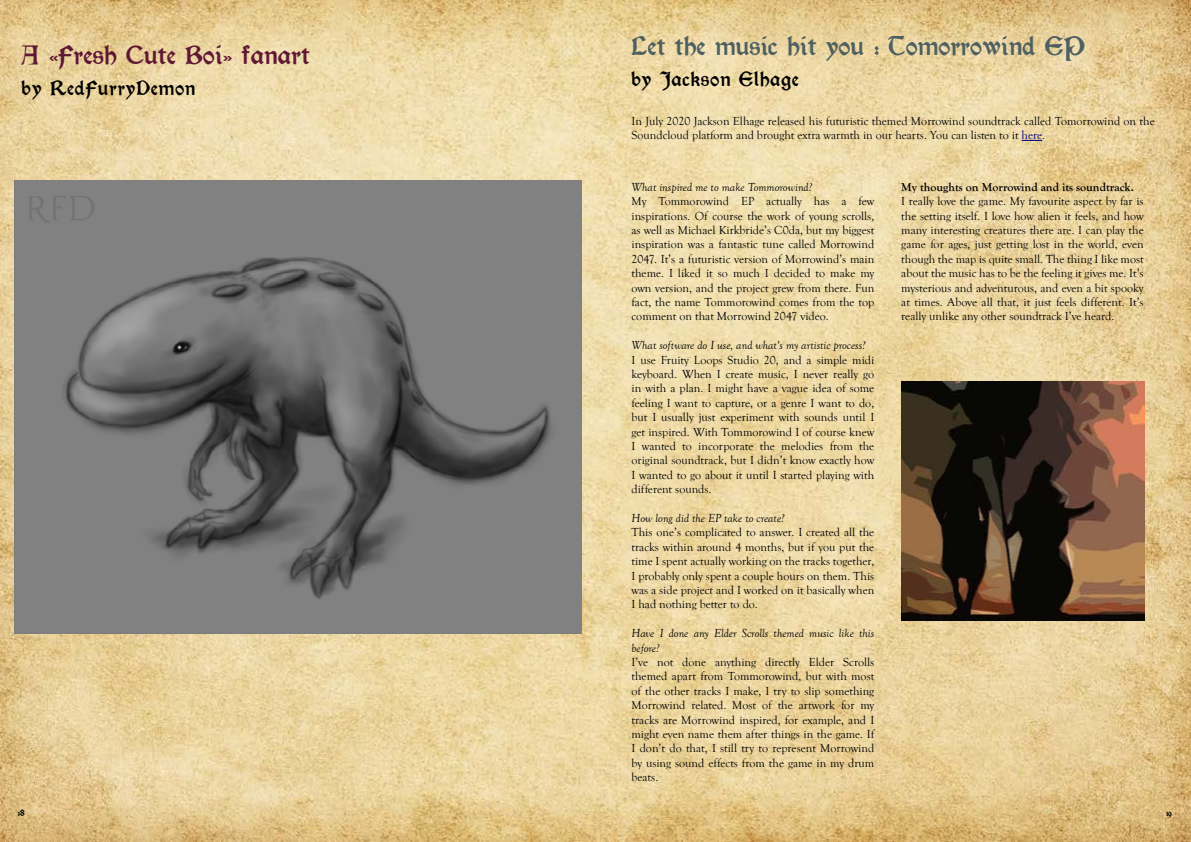
<style>
.page{position:relative;width:1191px;height:842px;background:#fff}
.page>*{position:absolute;margin:0;border:0;box-sizing:border-box;transform-origin:0 0}
.t1{font:900 29px "Morris Roman Alternate";color:#4e6060}
.t2{font:900 29px "Morris Roman Alternate";color:#601835}
.t3{font:900 22.4px "Morris Roman Alternate";letter-spacing:.03em;color:#000}
.t4{font:12px/14.4px "Goudy Old Style T";color:#000;text-align:justify}
.t5{font:italic 12px/14.4px "Goudy Old Style T";color:#000}
.t6{font:700 12px "Goudy Old Style T";color:#000}
.t7{font:900 10px "Morris Roman Alternate";color:#000}
.s1{color:#000080}
</style>
<div class="page">
<img style="left:0;top:0;width:1191px;height:842px">
<svg style="left:1021px;top:140px;width:21px;height:1px"></svg>
<img style="left:901px;top:382px;width:243px;height:239px">
<img style="left:15px;top:180px;width:566px;height:453px">
<h1 class="t2" style="left:22px;top:39px;width:290px">A «Fresh Cute Boi» fanart</h1>
<h2 class="t3" style="left:22px;top:75px;width:175px">by RedFurryDemon</h2>
<h1 class="t1" style="left:631px;top:30px;width:456px">Let the music hit you : Tomorrowind EP</h1>
<h2 class="t3" style="left:631px;top:67px;width:169px">by Jackson Elhage</h2>
<p class="t4" style="left:631px;top:114px;width:525px">In July 2020 Jackson Elhage released his futuristic themed Morrowind soundtrack called Tomorrowind on the<br>Soundcloud platform and brought extra warmth in our hearts. You can listen to it <span class="s1">here</span>.</p>
<p class="t5" style="left:631px;top:180px;width:182px">What inspired me to make Tommorowind?</p>
<p class="t4" style="left:631px;top:194px;width:244px">My Tommorowind EP actually has a few inspirations. Of course the work of young scrolls, as well as Michael Kirkbride’s C0da, but my biggest inspiration was a fantastic tune called Morrowind 2047. It’s a futuristic version of Morrowind’s main theme. I liked it so much I decided to make my own version, and the project grew from there. Fun fact, the name Tommorowind comes from the top comment on that Morrowind 2047 video.</p>
<p class="t5" style="left:631px;top:338px;width:236px">What software do I use, and what’s my artistic process?</p>
<p class="t4" style="left:631px;top:353px;width:244px">I use Fruity Loops Studio 20, and a simple midi keyboard. When I create music, I never really go in with a plan. I might have a vague idea of some feeling I want to capture, or a genre I want to do, but I usually just experiment with sounds until I get inspired. With Tommorowind I of course knew I wanted to incorporate the melodies from the original soundtrack, but I didn’t know exactly how I wanted to go about it until I started playing with different sounds.</p>
<p class="t5" style="left:631px;top:511px;width:155px">How long did the EP take to create?</p>
<p class="t4" style="left:631px;top:525px;width:244px">This one’s complicated to answer. I created all the tracks within around 4 months, but if you put the time I spent actually working on the tracks together, I probably only spent a couple hours on them. This was a side project and I worked on it basically when I had nothing better to do.</p>
<p class="t5" style="left:631px;top:626px;width:244px">Have I done any Elder Scrolls themed music like this before?</p>
<p class="t4" style="left:631px;top:655px;width:244px">I’ve not done anything directly Elder Scrolls themed apart from Tommorowind, but with most of the other tracks I make, I try to slip something Morrowind related. Most of the artwork for my tracks are Morrowind inspired, for example, and I might even name them after things in the game. If I don’t do that, I still try to represent Morrowind by using sound effects from the game in my drum beats.</p>
<p class="t6" style="left:901px;top:180px;width:234px">My thoughts on Morrowind and its soundtrack.</p>
<p class="t4" style="left:901px;top:194px;width:244px">I really love the game. My favourite aspect by far is the setting itself. I love how alien it feels, and how many interesting creatures there are. I can play the game for ages, just getting lost in the world, even though the map is quite small. The thing I like most about the music has to be the feeling it gives me. It’s mysterious and adventurous, and even a bit spooky at times. Above all that, it just feels different. It’s really unlike any other soundtrack I’ve heard.</p>
<p class="t7" style="left:18px;top:807px;width:8px">18</p>
<p class="t7" style="left:1166px;top:807px;width:7px">19</p>
</div>
